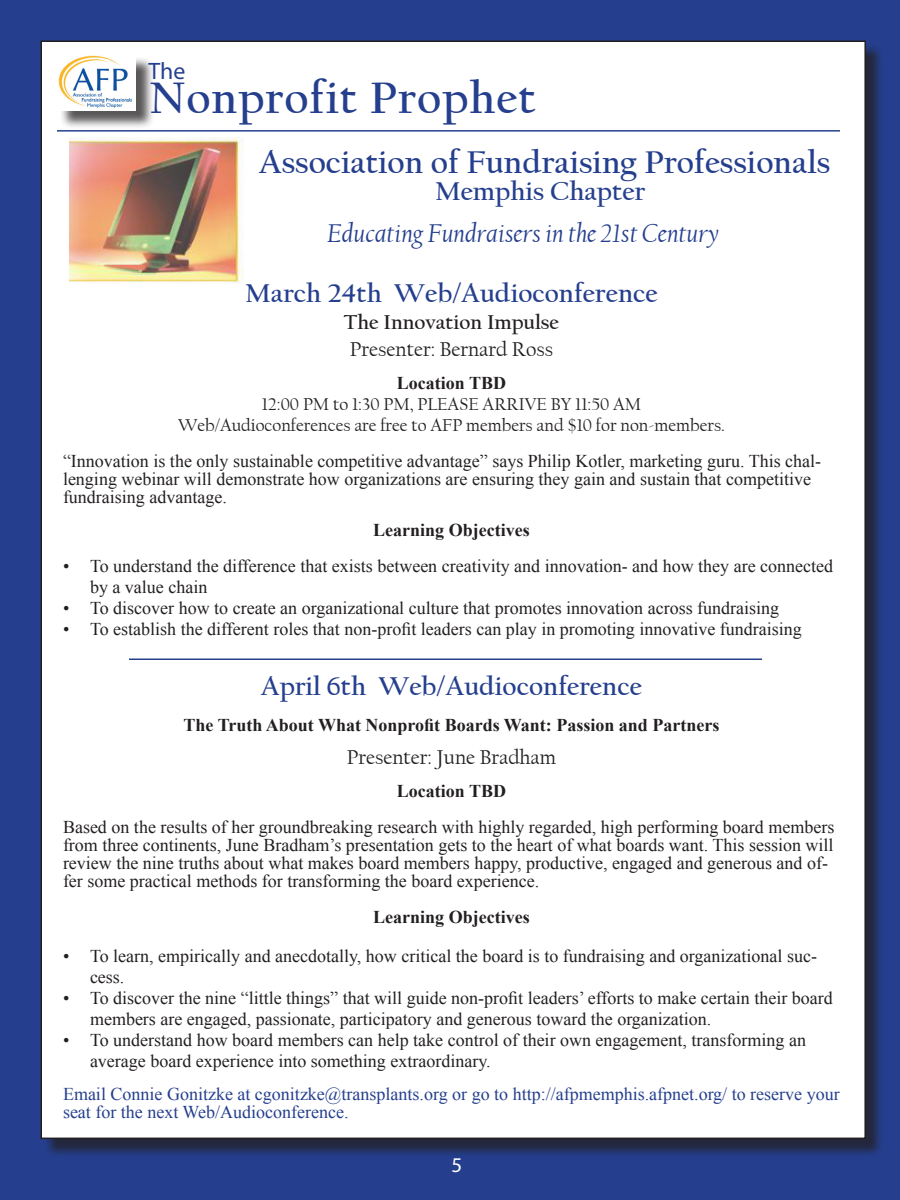
<style>
.page{position:relative;width:900px;height:1200px;background:#253f8e}
.page>*{position:absolute;margin:0;border:0;box-sizing:border-box;transform-origin:0 0}
.t1{font:700 46.35px "Californian FB";letter-spacing:.02em;color:#253f8e}
.t2{font:700 33px "Californian FB";color:#253f8e}
.t3{font:700 27px "Californian FB";color:#253f8e}
.t4{font:italic 27px "Californian FB";color:#253f8e}
.t5{font:23.85px "Myriad Pro";color:#253f8e}
.t6{font:21px "Californian FB";color:#231f20}
.t7{font:700 21px "Californian FB";color:#231f20}
.t8{font:21px "Myriad Pro";color:#fff}
.t9{font:18px/18px "Times New Roman";color:#231f20}
.t10{font:18px/18px "Times New Roman";color:#253f8e}
.t11{font:700 18px "Times New Roman";color:#231f20}
.t12{font:18px "Californian FB";color:#231f20}
</style>
<div class="page">
<div style="left:43px;top:43px;width:842px;height:1115px;background:#231f20;opacity:.75"></div>
<div style="left:41px;top:41px;width:824px;height:1097px;background:#fff"></div>
<div style="left:59px;top:56px;width:95px;height:73px;background:#231f20;opacity:.75"></div>
<img style="left:58px;top:55px;width:78px;height:56px">
<hr style="left:57px;top:130px;width:783px;height:2px;background:#253f8e">
<img style="left:70px;top:138px;width:173px;height:145px">
<hr style="left:129px;top:659px;width:633px;height:1px;background:#253f8e">
<p class="t5" style="left:148px;top:56px;width:38px">The</p>
<p class="t1" style="left:149px;top:72px;width:388px">Nonprofit Prophet</p>
<p class="t2" style="left:259px;top:143px;width:573px">Association of Fundraising Professionals</p>
<p class="t3" style="left:435px;top:176px;width:212px">Memphis Chapter</p>
<p class="t4" style="left:327px;top:218px;width:394px">Educating Fundraisers in the 21st Century</p>
<p class="t3" style="left:245px;top:278px;width:414px">March 24th Web/Audioconference</p>
<p class="t7" style="left:344px;top:310px;width:217px">The Innovation Impulse</p>
<p class="t6" style="left:350px;top:338px;width:205px">Presenter: Bernard Ross</p>
<p class="t11" style="left:397px;top:371px;width:111px">Location TBD</p>
<p class="t12" style="left:262px;top:394px;width:381px">12:00 PM to 1:30 PM, PLEASE ARRIVE BY 11:50 AM</p>
<p class="t12" style="left:178px;top:415px;width:548px">Web/Audioconferences are free to AFP members and $10 for non-members.</p>
<p class="t9" style="left:63px;top:452px;width:760px">“Innovation is the only sustainable competitive advantage” says Philip Kotler, marketing guru. This chal&shy;lenging webinar will demonstrate how organizations are ensuring they gain and sustain that competitive fundraising advantage.</p>
<p class="t11" style="left:373px;top:518px;width:158px">Learning Objectives</p>
<p class="t9" style="left:90px;top:555px;width:745px;line-height:21px;text-indent:-27px">• To understand the difference that exists between creativity and innovation- and how they are connected by a value chain</p>
<p class="t9" style="left:63px;top:599px;width:718px">• To discover how to create an organizational culture that promotes innovation across fundraising</p>
<p class="t9" style="left:63px;top:620px;width:740px">• To establish the different roles that non-profit leaders can play in promoting innovative fundraising</p>
<p class="t3" style="left:261px;top:671px;width:383px">April 6th Web/Audioconference</p>
<p class="t11" style="left:184px;top:713px;width:537px">The Truth About What Nonprofit Boards Want: Passion and Partners</p>
<p class="t6" style="left:347px;top:746px;width:211px">Presenter: June Bradham</p>
<p class="t11" style="left:397px;top:779px;width:111px">Location TBD</p>
<p class="t9" style="left:63px;top:818px;width:773px">Based on the results of her groundbreaking research with highly regarded, high performing board members from three continents, June Bradham’s presentation gets to the heart of what boards want. This session will review the nine truths about what makes board members happy, productive, engaged and generous and of&shy;fer some practical methods for transforming the board experience.</p>
<p class="t11" style="left:373px;top:905px;width:158px">Learning Objectives</p>
<p class="t9" style="left:90px;top:945px;width:728px;line-height:21px;text-indent:-27px">• To learn, empirically and anecdotally, how critical the board is to fundraising and organizational suc&shy;cess.</p>
<p class="t9" style="left:90px;top:987px;width:744px;line-height:21px;text-indent:-27px">• To discover the nine “little things” that will guide non-profit leaders’ efforts to make certain their board members are engaged, passionate, participatory and generous toward the organization.</p>
<p class="t9" style="left:90px;top:1029px;width:718px;line-height:21px;text-indent:-27px">• To understand how board members can help take control of their own engagement, transforming an average board experience into something extraordinary.</p>
<p class="t10" style="left:63px;top:1085px;width:778px">Email Connie Gonitzke at cgonitzke@transplants.org or go to http://afpmemphis.afpnet.org/ to reserve your seat for the next Web/Audioconference.</p>
<p class="t8" style="left:451px;top:1152px;width:12px">5</p>
</div>
